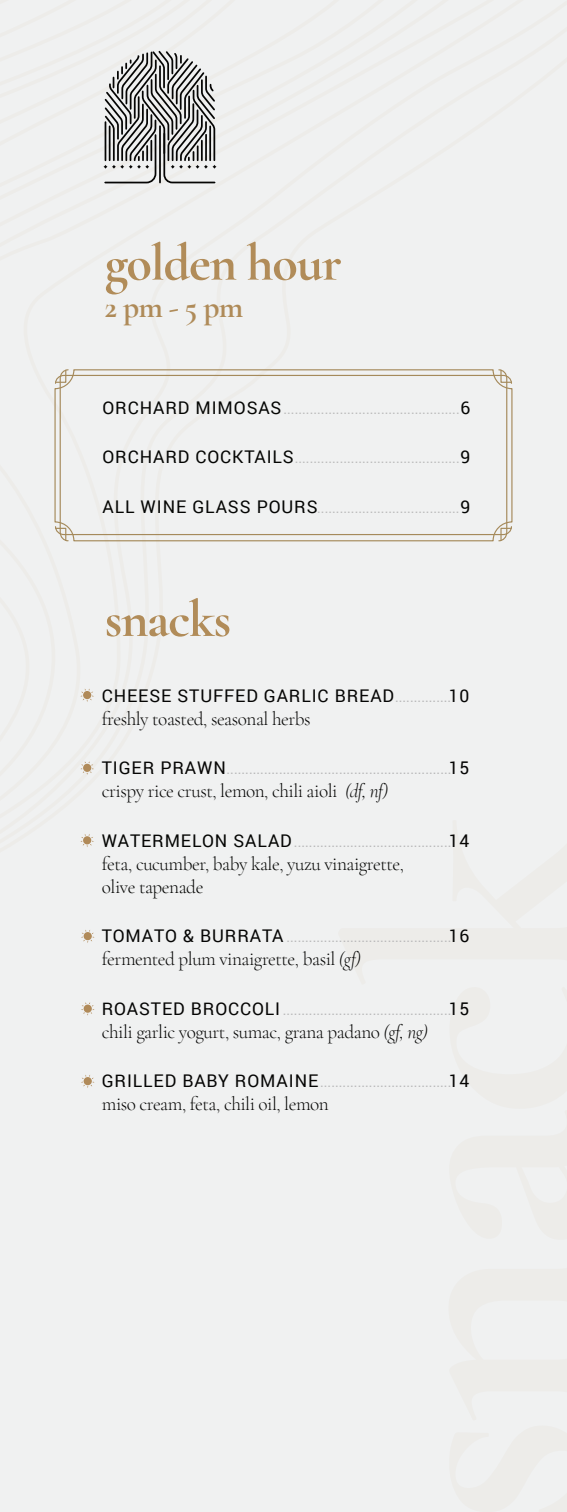
<style>
.page{position:relative;width:567px;height:1512px;background:#f0f1f1}
.page>*{position:absolute;margin:0;border:0;box-sizing:border-box;transform-origin:0 0}
.t1{font:700 52.5px "Cormorant Garamond";letter-spacing:-.025em;color:#b18c59}
.t2{font:700 31.5px "Cormorant Garamond";color:#af8b59}
.t3{font:300 19.25px "Cormorant Garamond";letter-spacing:-.025em;color:#050504}
.t4{font:300 19.25px/23.1px "Cormorant Garamond";letter-spacing:-.025em;color:#040503}
.t5{font:17.5px "Roboto";letter-spacing:.05em;color:#050504}
.t6{font:17.5px "Roboto";letter-spacing:.05em;color:#040503}
.t7{font:14px "Roboto";color:#bababa}
.t8{font:14px "Roboto";color:#b8b8b9}
.t9{font:14px "Roboto";color:#b7b7b8}
.s1{font-style:italic}
</style>
<div class="page">
<svg style="left:103px;top:50px;width:114px;height:134px"></svg>
<svg style="left:54px;top:369px;width:459px;height:478px"></svg>
<svg style="left:81px;top:930px;width:14px;height:13px"></svg>
<svg style="left:81px;top:1002px;width:14px;height:14px"></svg>
<svg style="left:81px;top:1075px;width:14px;height:13px"></svg>
<h1 class="t1" style="left:105px;top:230px;width:239px">golden hour</h1>
<h2 class="t2" style="left:105px;top:288px;width:140px">2 pm - 5 pm</h2>
<p class="t6" style="left:102px;top:395px;width:181px">ORCHARD MIMOSAS</p>
<p class="t6" style="left:102px;top:445px;width:193px">ORCHARD COCKTAILS</p>
<p class="t6" style="left:102px;top:494px;width:217px">ALL WINE GLASS POURS</p>
<p class="t6" style="left:461px;top:395px;width:11px">6</p>
<p class="t6" style="left:461px;top:445px;width:11px">9</p>
<p class="t6" style="left:461px;top:494px;width:11px">9</p>
<p class="t7" style="left:283px;top:399px;width:178px">...............................................</p>
<p class="t7" style="left:295px;top:448px;width:167px">............................................</p>
<p class="t7" style="left:317px;top:498px;width:144px">......................................</p>
<h1 class="t1" style="left:105px;top:587px;width:128px">snacks</h1>
<p class="t5" style="left:102px;top:683px;width:294px">CHEESE STUFFED GARLIC BREAD</p>
<p class="t3" style="left:102px;top:707px;width:210px">freshly toasted, seasonal herbs</p>
<p class="t5" style="left:102px;top:756px;width:126px">TIGER PRAWN</p>
<p class="t3" style="left:102px;top:779px;width:288px">crispy rice crust, lemon, chili aioli <span class="s1">(df, nf)</span></p>
<p class="t6" style="left:102px;top:828px;width:191px">WATERMELON SALAD</p>
<p class="t4" style="left:102px;top:852px;width:304px">feta, cucumber, baby kale, yuzu vinaigrette, olive tapenade</p>
<p class="t5" style="left:102px;top:924px;width:183px">TOMATO &amp; BURRATA</p>
<p class="t3" style="left:102px;top:948px;width:261px">fermented plum vinaigrette, basil <span class="s1">(gf)</span></p>
<p class="t5" style="left:102px;top:996px;width:180px">ROASTED BROCCOLI</p>
<p class="t3" style="left:102px;top:1020px;width:328px">chili garlic yogurt, sumac, grana padano <span class="s1">(gf, ng)</span></p>
<p class="t5" style="left:102px;top:1069px;width:218px">GRILLED BABY ROMAINE</p>
<p class="t3" style="left:102px;top:1093px;width:228px">miso cream, feta, chili oil, lemon</p>
<p class="t5" style="left:449px;top:683px;width:22px">10</p>
<p class="t9" style="left:395px;top:687px;width:58px">...............</p>
<p class="t5" style="left:449px;top:756px;width:22px">15</p>
<p class="t9" style="left:227px;top:759px;width:227px">............................................................</p>
<p class="t5" style="left:449px;top:828px;width:22px">14</p>
<p class="t9" style="left:294px;top:832px;width:159px">..........................................</p>
<p class="t5" style="left:449px;top:924px;width:22px">16</p>
<p class="t8" style="left:286px;top:927px;width:167px">............................................</p>
<p class="t5" style="left:449px;top:996px;width:22px">15</p>
<p class="t8" style="left:283px;top:1000px;width:170px">.............................................</p>
<p class="t5" style="left:449px;top:1069px;width:22px">14</p>
<p class="t8" style="left:320px;top:1072px;width:133px">...................................</p>
</div>
